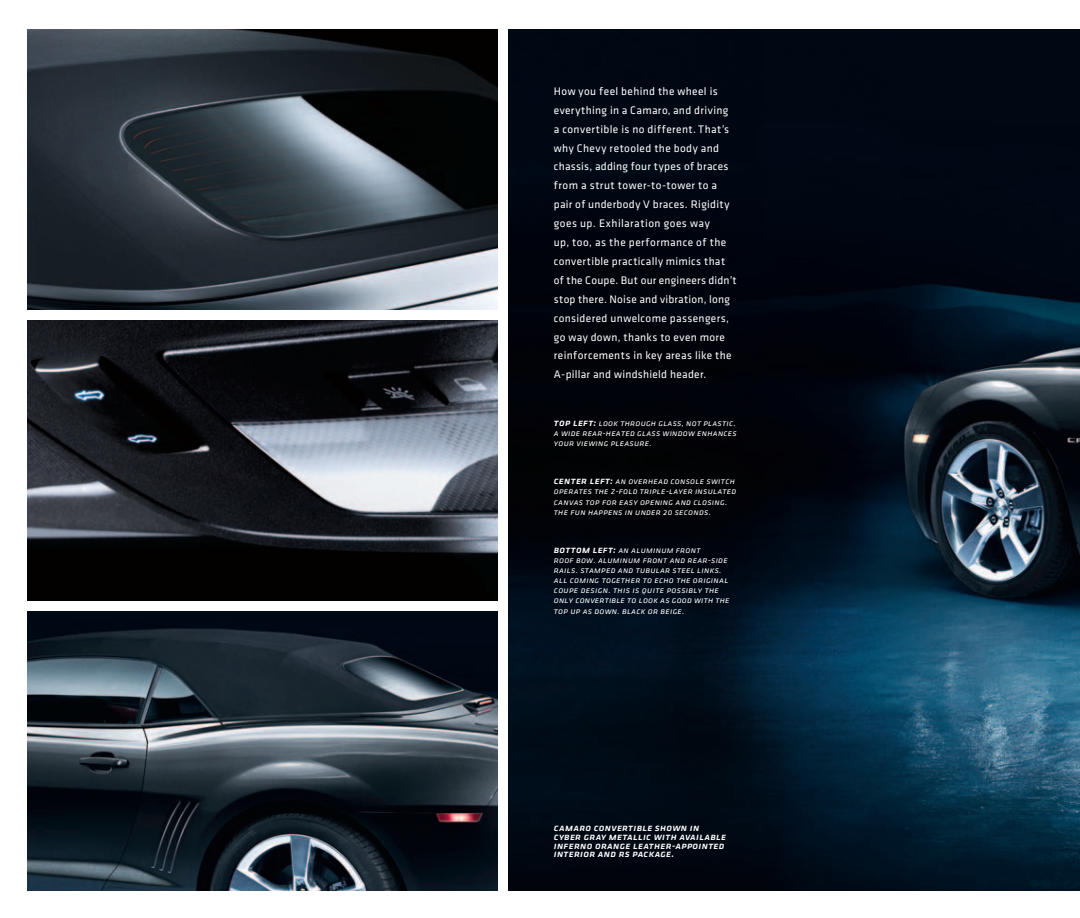
<style>
.page{position:relative;width:1080px;height:918px;background:#fff}
.page>*{position:absolute;margin:0;border:0;box-sizing:border-box;transform-origin:0 0}
.t1{font:11.4px/18.9px "Klavika CH";letter-spacing:.03em;color:#fff}
.t2{font:italic 500 10.05px/8.9px "Klavika CH";letter-spacing:.025em;color:#fff}
.t3{font:italic 8.85px/10.1px "Klavika CH";letter-spacing:.025em;color:#fff}
.s1{font-weight:500;font-size:10.05px}
</style>
<div class="page">
<img style="left:27px;top:612px;width:470px;height:279px">
<img style="left:27px;top:30px;width:470px;height:279px">
<img style="left:27px;top:321px;width:470px;height:279px">
<img style="left:509px;top:30px;width:571px;height:861px">
<p class="t1" style="left:554px;top:81px;width:184px">How you feel behind the wheel is everything in a Camaro, and driving<br>a convertible is no different. That’s why Chevy retooled the body and chassis, adding four types of braces from a strut tower-to-tower to a pair of underbody V braces. Rigidity goes up. Exhilaration goes way<br>up, too, as the performance of the convertible practically mimics that of the Coupe. But our engineers didn’t stop there. Noise and vibration, long considered unwelcome passengers, go way down, thanks to even more reinforcements in key areas like the A-pillar and windshield header.</p>
<p class="t3" style="left:554px;top:418px;width:184px"><span class="s1">top left:</span> look through glass, not plastic. a wide rear-heated glass window enhances your viewing pleasure.</p>
<p class="t3" style="left:554px;top:476px;width:184px"><span class="s1">center left:</span> an overhead console switch operates the z-fold triple-layer insulated canvas top for easy opening and closing. the fun happens in under 20 seconds.</p>
<p class="t3" style="left:554px;top:545px;width:177px"><span class="s1">bottom left:</span> an aluminum front<br>roof bow. aluminum front and rear-side rails. stamped and tubular steel links. all coming together to echo the original coupe design. this is quite possibly the only convertible to look as good with the top up as down. black or beige.</p>
<p class="t2" style="left:554px;top:823px;width:174px">camaro convertible shown in cyber gray metallic with available inferno orange leather-appointed interior and rs package.</p>
</div>
